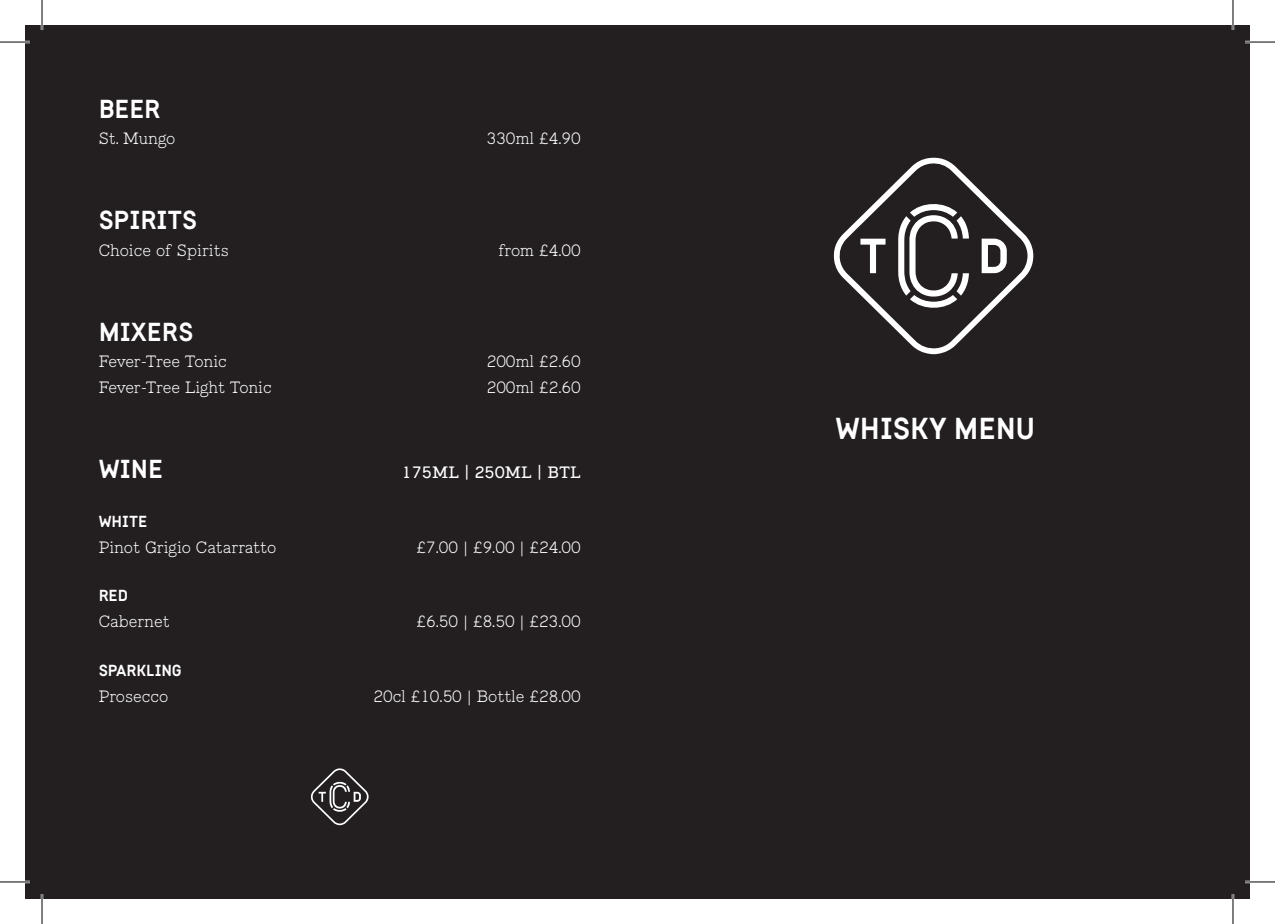
<style>
.page{position:relative;width:1275px;height:924px;background:#fff}
.page>*{position:absolute;margin:0;border:0;box-sizing:border-box;transform-origin:0 0}
.t1{font:30.2px "Clydeside Sans";color:#fff}
.t2{font:26px "Clydeside Sans";color:#fff}
.t3{font:300 16px "Piek";color:#fff}
.t4{font:16px "Clydeside Sans";letter-spacing:-.005em;color:#fff}
.t5{font:16px "Piek";letter-spacing:.005em;color:#fff}
</style>
<div class="page">
<div style="left:25px;top:25px;width:1225px;height:873px;background:#231f20"></div>
<svg style="left:833px;top:157px;width:200px;height:197px"></svg>
<svg style="left:311px;top:768px;width:57px;height:56px"></svg>
<hr style="left:0;top:41px;width:30px;height:2px;background:#fff">
<hr style="left:1245px;top:41px;width:30px;height:2px;background:#fff">
<hr style="left:0;top:880px;width:30px;height:2px;background:#fff">
<hr style="left:1245px;top:880px;width:30px;height:2px;background:#fff">
<hr style="left:41px;top:0;width:2px;height:30px;background:#fff">
<hr style="left:41px;top:893px;width:2px;height:30px;background:#fff">
<hr style="left:1231px;top:0;width:3px;height:30px;background:#fff">
<hr style="left:1231px;top:893px;width:3px;height:30px;background:#fff">
<hr style="left:0;top:42px;width:30px;height:1px;background:#000">
<hr style="left:1245px;top:42px;width:30px;height:1px;background:#000">
<hr style="left:0;top:881px;width:30px;height:1px;background:#000">
<hr style="left:1245px;top:881px;width:30px;height:1px;background:#000">
<hr style="left:42px;top:0;width:1px;height:30px;background:#000">
<hr style="left:42px;top:893px;width:1px;height:30px;background:#000">
<hr style="left:1232px;top:0;width:1px;height:30px;background:#000">
<hr style="left:1232px;top:893px;width:1px;height:30px;background:#000">
<h2 class="t2" style="left:99px;top:98px;width:64px">BEER</h2>
<p class="t3" style="left:99px;top:129px;width:78px">St. Mungo</p>
<p class="t3" style="left:487px;top:129px;width:95px">330ml £4.90</p>
<h2 class="t2" style="left:99px;top:209px;width:100px">SPIRITS</h2>
<p class="t3" style="left:99px;top:240px;width:132px">Choice of Spirits</p>
<p class="t3" style="left:498px;top:240px;width:84px">from £4.00</p>
<h2 class="t2" style="left:99px;top:320px;width:97px">MIXERS</h2>
<p class="t3" style="left:99px;top:351px;width:130px">Fever-Tree Tonic</p>
<p class="t3" style="left:487px;top:351px;width:95px">200ml £2.60</p>
<p class="t3" style="left:99px;top:377px;width:175px">Fever-Tree Light Tonic</p>
<p class="t3" style="left:487px;top:377px;width:95px">200ml £2.60</p>
<h2 class="t2" style="left:99px;top:457px;width:66px">WINE</h2>
<p class="t5" style="left:402px;top:462px;width:180px">175ML | 250ML | BTL</p>
<p class="t4" style="left:99px;top:514px;width:50px">WHITE</p>
<p class="t3" style="left:99px;top:537px;width:179px">Pinot Grigio Catarratto</p>
<p class="t3" style="left:416px;top:537px;width:166px">£7.00 | £9.00 | £24.00</p>
<p class="t4" style="left:99px;top:588px;width:31px">RED</p>
<p class="t3" style="left:99px;top:611px;width:72px">Cabernet</p>
<p class="t3" style="left:416px;top:611px;width:166px">£6.50 | £8.50 | £23.00</p>
<p class="t4" style="left:99px;top:663px;width:85px">SPARKLING</p>
<p class="t3" style="left:99px;top:686px;width:71px">Prosecco</p>
<p class="t3" style="left:373px;top:686px;width:209px">20cl £10.50 | Bottle £28.00</p>
<h1 class="t1" style="left:835px;top:415px;width:201px">WHISKY MENU</h1>
</div>
